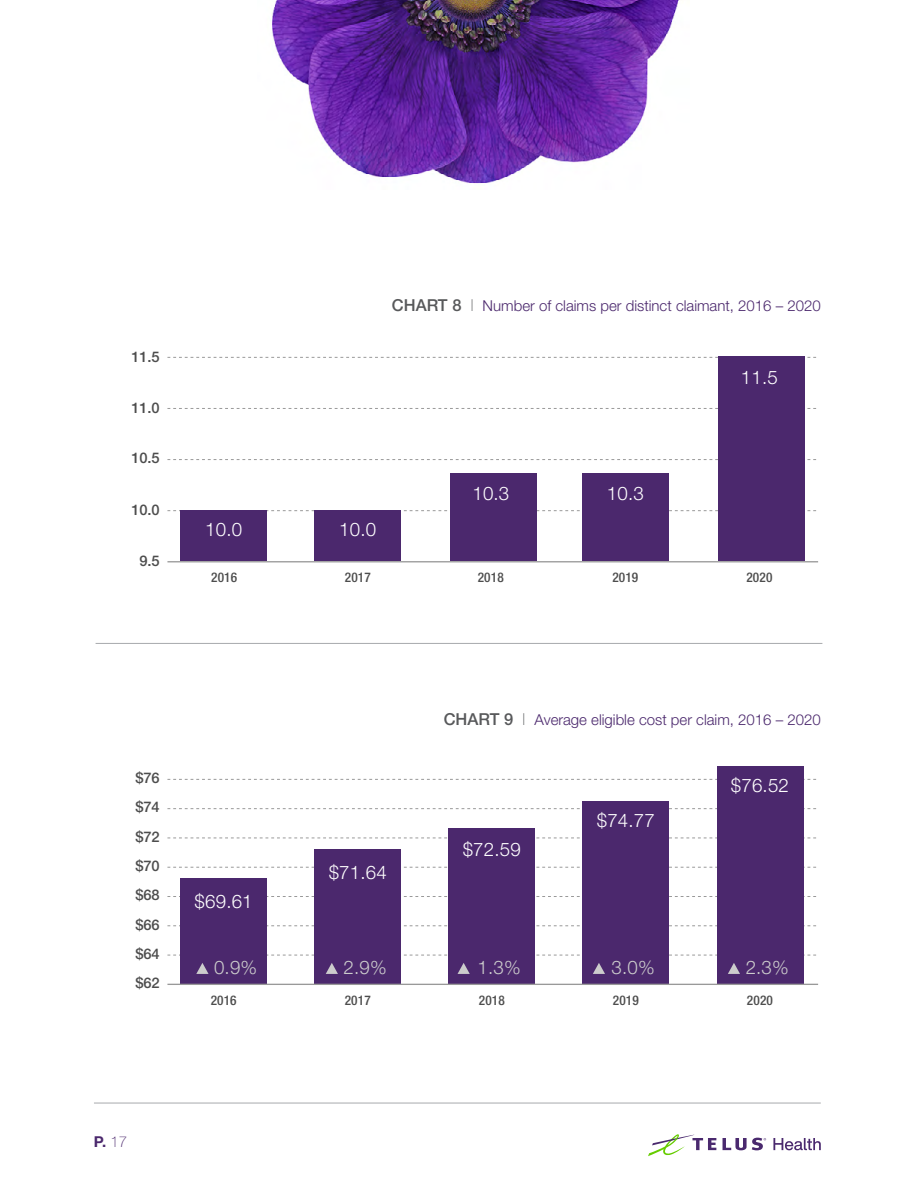
<style>
.page{position:relative;width:918px;height:1188px;background:#fff}
.page>*{position:absolute;margin:0;border:0;box-sizing:border-box;transform-origin:0 0}
.t1{font:300 18.75px "Helvetica Neue LT Std";letter-spacing:.01em;color:#fff}
.t2{font:300 18.75px "Helvetica Neue LT Std";color:#ccc}
.t3{font:300 15px "Helvetica Neue LT Std";color:#4b286d}
.t4{font:700 15px "Helvetica Neue LT Std";color:#4b286d}
.t5{font:500 14.7px/29.2px "Helvetica Neue LT Std";letter-spacing:-.005em;color:#4d4d4d}
.t6{font:500 condensed 13.35px "Helvetica Neue LT Std";letter-spacing:.01em;color:#4d4d4d}
.s1{font-weight:500;font-size:16.5px;color:#58595b}
.s2{font-weight:100;font-size:16.5px;color:#58595b}
.s3{font-weight:100}
</style>
<div class="page">
<hr style="left:94px;top:1103px;width:727px;height:1px;background:#a7a9ac">
<svg style="left:648px;top:1134px;width:68px;height:22px"></svg>
<svg style="left:723px;top:1138px;width:43px;height:12px"></svg>
<svg style="left:773px;top:1138px;width:48px;height:12px"></svg>
<svg style="left:167px;top:955px;width:649px;height:1px"></svg>
<svg style="left:167px;top:926px;width:649px;height:1px"></svg>
<svg style="left:167px;top:896px;width:650px;height:1px"></svg>
<svg style="left:167px;top:867px;width:649px;height:1px"></svg>
<svg style="left:167px;top:838px;width:649px;height:1px"></svg>
<svg style="left:167px;top:808px;width:650px;height:1px"></svg>
<svg style="left:167px;top:779px;width:650px;height:1px"></svg>
<div style="left:180px;top:878px;width:87px;height:106px;background:#4b286d"></div>
<div style="left:314px;top:849px;width:87px;height:135px;background:#4b286d"></div>
<div style="left:583px;top:801px;width:86px;height:183px;background:#4b286d"></div>
<div style="left:717px;top:766px;width:86px;height:218px;background:#4b286d"></div>
<div style="left:448px;top:828px;width:87px;height:156px;background:#4b286d"></div>
<svg style="left:326px;top:963px;width:12px;height:11px"></svg>
<svg style="left:196px;top:963px;width:13px;height:11px"></svg>
<svg style="left:458px;top:963px;width:12px;height:11px"></svg>
<svg style="left:593px;top:963px;width:12px;height:11px"></svg>
<svg style="left:728px;top:963px;width:12px;height:11px"></svg>
<hr style="left:167px;top:984px;width:651px;height:1px;background:#999">
<svg style="left:167px;top:357px;width:650px;height:1px"></svg>
<svg style="left:167px;top:408px;width:650px;height:1px"></svg>
<svg style="left:167px;top:459px;width:650px;height:1px"></svg>
<svg style="left:167px;top:510px;width:650px;height:1px"></svg>
<div style="left:180px;top:510px;width:87px;height:51px;background:#4b286d"></div>
<div style="left:314px;top:510px;width:87px;height:51px;background:#4b286d"></div>
<div style="left:582px;top:473px;width:87px;height:88px;background:#4b286d"></div>
<div style="left:450px;top:473px;width:87px;height:88px;background:#4b286d"></div>
<div style="left:718px;top:356px;width:87px;height:205px;background:#4b286d"></div>
<hr style="left:167px;top:561px;width:651px;height:1px;background:#999">
<hr style="left:96px;top:643px;width:726px;height:1px;background:#a7a9ac">
<img style="left:272px;top:0;width:407px;height:184px">
<p class="t5" style="left:131px;top:342px;width:30px">11.5</p>
<p class="t5" style="left:131px;top:393px;width:30px">11.0</p>
<p class="t5" style="left:131px;top:443px;width:30px">10.5</p>
<p class="t5" style="left:131px;top:495px;width:30px">10.0</p>
<p class="t5" style="left:140px;top:546px;width:22px">9.5</p>
<p class="t1" style="left:205px;top:518px;width:38px">10.0</p>
<p class="t6" style="left:211px;top:569px;width:28px">2016</p>
<p class="t3" style="left:392px;top:296px;width:430px"><span class="s1">CHART 8</span> <span class="s2">l</span> Number of claims per distinct claimant, 2016 – 2020</p>
<p class="t1" style="left:472px;top:482px;width:38px">10.3</p>
<p class="t1" style="left:339px;top:518px;width:38px">10.0</p>
<p class="t6" style="left:345px;top:569px;width:28px">2017</p>
<p class="t6" style="left:478px;top:569px;width:28px">2018</p>
<p class="t1" style="left:607px;top:482px;width:38px">10.3</p>
<p class="t6" style="left:612px;top:569px;width:28px">2019</p>
<p class="t1" style="left:741px;top:366px;width:38px">11.5</p>
<p class="t6" style="left:746px;top:569px;width:28px">2020</p>
<p class="t5" style="left:135px;top:763px;width:26px">$76</p>
<p class="t5" style="left:135px;top:792px;width:26px">$74</p>
<p class="t5" style="left:135px;top:822px;width:26px">$72</p>
<p class="t5" style="left:135px;top:851px;width:26px">$70</p>
<p class="t5" style="left:135px;top:880px;width:26px">$68</p>
<p class="t5" style="left:135px;top:910px;width:26px">$66 $64</p>
<p class="t5" style="left:135px;top:968px;width:26px">$62</p>
<p class="t3" style="left:444px;top:710px;width:379px"><span class="s1">CHART 9</span> <span class="s2">l</span> Average eligible cost per claim, 2016 – 2020</p>
<p class="t1" style="left:195px;top:890px;width:60px">$69.61</p>
<p class="t1" style="left:329px;top:861px;width:60px">$71.64</p>
<p class="t1" style="left:463px;top:838px;width:60px">$72.59</p>
<p class="t2" style="left:214px;top:956px;width:45px">0.9%</p>
<p class="t2" style="left:478px;top:956px;width:45px">1.3%</p>
<p class="t2" style="left:343px;top:956px;width:45px">2.9%</p>
<p class="t6" style="left:211px;top:992px;width:28px">2016</p>
<p class="t6" style="left:345px;top:992px;width:28px">2017</p>
<p class="t6" style="left:479px;top:992px;width:28px">2018</p>
<p class="t1" style="left:597px;top:809px;width:60px">$74.77</p>
<p class="t2" style="left:612px;top:956px;width:45px">3.0%</p>
<p class="t6" style="left:613px;top:992px;width:28px">2019</p>
<p class="t1" style="left:731px;top:774px;width:60px">$76.52</p>
<p class="t2" style="left:746px;top:956px;width:45px">2.3%</p>
<p class="t6" style="left:747px;top:992px;width:28px">2020</p>
<p class="t4" style="left:94px;top:1132px;width:35px">P. <span class="s3">17</span></p>
</div>
